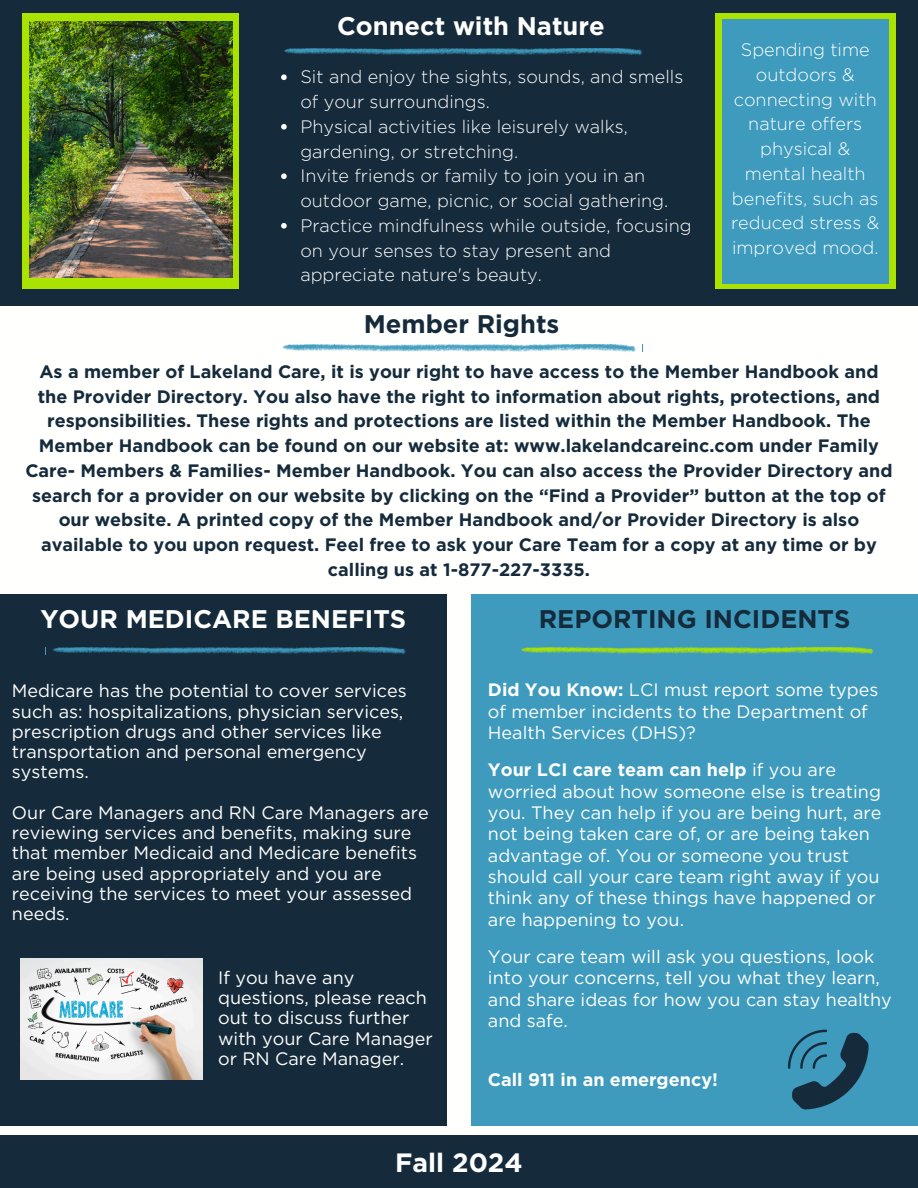
<style>
.page{position:relative;width:918px;height:1188px;background:#fff}
.page>*{position:absolute;margin:0;border:0;box-sizing:border-box;transform-origin:0 0}
.t1{font:700 26.4px "Gotham";color:#fff}
.t2{font:700 25.5px "Gotham";color:#fffffd}
.t3{font:700 25.5px "Gotham";color:#152b3c}
.t4{font:18px/20.2px "Gotham";color:#fffffd}
.t5{font:700 18px/24.8px "Gotham";color:#152b3c;text-align:center}
.t6{font:300 18px/24.8px "Gotham";color:#fffffd}
.t7{font:700 18px "Gotham";color:#fffffd}
.s1{font-weight:700}
</style>
<div class="page">
<div style="left:471px;top:594px;width:447px;height:532px;background:#3e9bbe"></div>
<div style="left:0;top:0;width:918px;height:305px;background:#152b3c"></div>
<div style="left:0;top:1135px;width:918px;height:53px;background:#152b3c"></div>
<div style="left:0;top:594px;width:447px;height:532px;background:#152b3c"></div>
<svg style="left:521px;top:647px;width:353px;height:7px;background:#7bc350"></svg>
<svg style="left:788px;top:1030px;width:81px;height:79px"></svg>
<svg style="left:53px;top:647px;width:353px;height:7px"></svg>
<img style="left:21px;top:958px;width:182px;height:122px">
<svg style="left:281px;top:74px;width:6px;height:6px"></svg>
<svg style="left:281px;top:124px;width:6px;height:6px"></svg>
<svg style="left:281px;top:173px;width:6px;height:6px"></svg>
<svg style="left:281px;top:223px;width:6px;height:6px"></svg>
<svg style="left:282px;top:344px;width:354px;height:8px"></svg>
<div style="left:715px;top:13px;width:181px;height:275px;background:#aae300"></div>
<div style="left:722px;top:20px;width:167px;height:263px;background:#3e9bbe"></div>
<svg style="left:284px;top:48px;width:358px;height:7px;background:#2c6b87"></svg>
<div style="left:22px;top:13px;width:216px;height:275px;background:#aae300"></div>
<img style="left:30px;top:21px;width:202px;height:257px">
<h1 class="t2" style="left:337px;top:10px;width:269px">Connect with Nature</h1>
<p class="t6" style="left:300px;top:65px;width:384px">Sit and enjoy the sights, sounds, and smells of your surroundings.</p>
<p class="t6" style="left:300px;top:114px;width:329px">Physical activities like leisurely walks, gardening, or stretching.</p>
<h2 class="t6" style="left:300px;top:164px;width:369px">Invite friends or family to join you in an outdoor game, picnic, or social gathering.</h2>
<p class="t6" style="left:300px;top:213px;width:393px">Practice mindfulness while outside, focusing on your senses to stay present and appreciate nature's beauty.</p>
<p class="t3" style="left:364px;top:309px;width:197px">Member Rights</p>
<p class="t6" style="left:731px;top:37px;width:150px;text-align:center">Spending time outdoors &amp; connecting with nature offers physical &amp; mental health benefits, such as reduced stress &amp; improved mood.</p>
<h3 class="t5" style="left:25px;top:359px;width:869px">As a member of Lakeland Care, it is your right to have access to the Member Handbook and the Provider Directory. You also have the right to information about rights, protections, and responsibilities. These rights and protections are listed within the Member Handbook. The Member Handbook can be found on our website at: www.lakelandcareinc.com under Family Care- Members &amp; Families- Member Handbook. You can also access the Provider Directory and search for a provider on our website by clicking on the “Find a Provider” button at the top of our website. A printed copy of the Member Handbook and/or Provider Directory is also available to you upon request. Feel free to ask your Care Team for a copy at any time or by calling us at 1-877-227-3335.</h3>
<p class="t2" style="left:40px;top:603px;width:367px">YOUR MEDICARE BENEFITS</p>
<p class="t4" style="left:12px;top:681px;width:396px">Medicare has the potential to cover services such as: hospitalizations, physician services, prescription drugs and other services like transportation and personal emergency systems.</p>
<p class="t4" style="left:12px;top:802px;width:418px">Our Care Managers and RN Care Managers are reviewing services and benefits, making sure that member Medicaid and Medicare benefits are being used appropriately and you are receiving the services to meet your assessed needs.</p>
<h1 class="t4" style="left:218px;top:967px;width:216px">If you have any questions, please reach out to discuss further with your Care Manager or RN Care Manager.</h1>
<h2 class="t3" style="left:539px;top:603px;width:313px">REPORTING INCIDENTS</h2>
<p class="t4" style="left:488px;top:679px;width:392px;line-height:21.3px"><span class="s1">Did You Know:</span> LCI must report some types of member incidents to the Department of<br>Health Services (DHS)?</p>
<p class="t4" style="left:488px;top:759px;width:395px;line-height:21.3px"><span class="s1">Your LCI care team can help</span> if you are worried about how someone else is treating you. They can help if you are being hurt, are not being taken care of, or are being taken advantage of. You or someone you trust should call your care team right away if you think any of these things have happened or are happening to you.</p>
<p class="t4" style="left:488px;top:946px;width:405px;line-height:21.3px">Your care team will ask you questions, look into your concerns, tell you what they learn, and share ideas for how you can stay healthy and safe.</p>
<p class="t7" style="left:488px;top:1068px;width:232px">Call 911 in an emergency!</p>
<p class="t1" style="left:395px;top:1146px;width:129px">Fall 2024</p>
</div>
